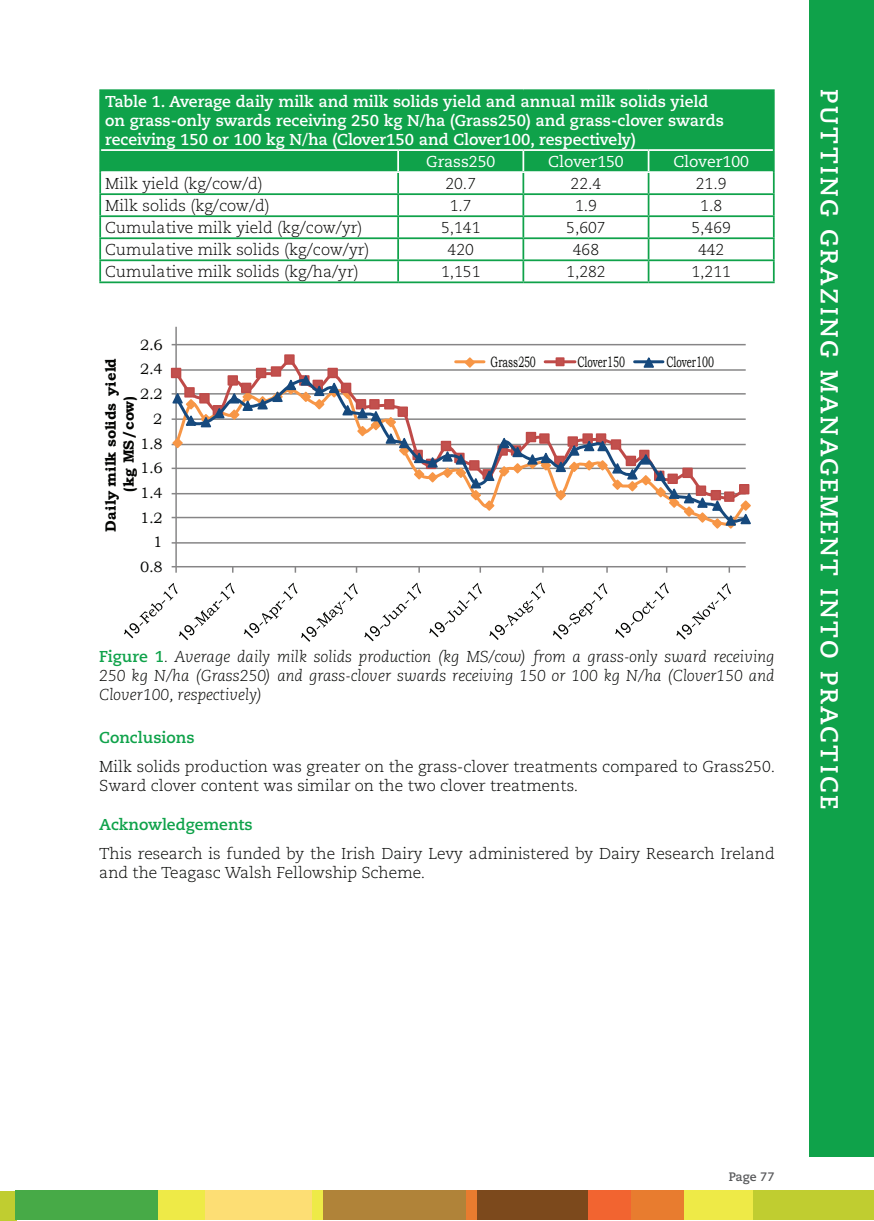
<style>
.page{position:relative;width:874px;height:1221px;background:#fff}
.page>*{position:absolute;margin:0;border:0;box-sizing:border-box;transform-origin:0 0}
.t1{font:700 24.5px "Caecilia LT Std";letter-spacing:.1em;color:#fff}
.t2{font:300 15.75px/18.9px "Caecilia LT Std";color:#040503}
.t3{font:700 15.75px/18.9px "Caecilia LT Std";color:#fff}
.t4{font:italic 300 15.75px/18.9px "Caecilia LT Std";color:#040503;text-align:justify}
.t5{font:700 15.75px "Caecilia LT Std";color:#0fa24a}
.t6{font:15.75px "Caecilia LT Std";color:#fff}
.t7{font:700 14.88px/17.8px "Bookman Old Style";letter-spacing:-.01em;color:#040503;text-align:center}
.t8{font:14.88px "Bookman Old Style";color:#040503}
.t9{font:14.88px "Bookman Old Style";color:#040503;scale:.65 1}
.t10{font:700 12.25px "Caecilia LT Std";letter-spacing:-.005em;color:#57585a}
.s1{font-weight:700;font-style:normal;color:#0fa24a}
</style>
<div class="page">
<div style="left:0;top:1191px;width:17px;height:29px;background:#c0cd30"></div>
<div style="left:15px;top:1190px;width:143px;height:29px;background:#47aa47"></div>
<div style="left:204px;top:1190px;width:108px;height:29px;background:#fdde74"></div>
<div style="left:158px;top:1190px;width:47px;height:29px;background:#eeea47"></div>
<div style="left:322px;top:1190px;width:144px;height:29px;background:#b08339"></div>
<div style="left:312px;top:1190px;width:10px;height:29px;background:#eeea47"></div>
<div style="left:476px;top:1190px;width:112px;height:29px;background:#7c491c"></div>
<div style="left:466px;top:1190px;width:10px;height:29px;background:#e87c2f"></div>
<div style="left:630px;top:1190px;width:54px;height:29px;background:#e87c2f"></div>
<div style="left:587px;top:1190px;width:43px;height:29px;background:#f26430"></div>
<div style="left:751px;top:1190px;width:122px;height:29px;background:#c0cd30"></div>
<div style="left:684px;top:1190px;width:68px;height:29px;background:#eeea47"></div>
<div style="left:101px;top:91px;width:671px;height:80px;background:#0fa24a"></div>
<hr style="left:101px;top:149px;width:297px;height:2px;background:#fff">
<hr style="left:398px;top:149px;width:125px;height:2px;background:#fff">
<hr style="left:397px;top:151px;width:2px;height:20px;background:#fff">
<hr style="left:523px;top:149px;width:125px;height:2px;background:#fff">
<hr style="left:522px;top:151px;width:2px;height:20px;background:#fff">
<hr style="left:648px;top:149px;width:124px;height:2px;background:#fff">
<hr style="left:647px;top:151px;width:2px;height:20px;background:#fff">
<hr style="left:397px;top:173px;width:2px;height:20px;background:#0fa24a">
<hr style="left:522px;top:173px;width:2px;height:20px;background:#0fa24a">
<hr style="left:647px;top:173px;width:2px;height:20px;background:#0fa24a">
<hr style="left:99px;top:193px;width:299px;height:2px;background:#0fa24a">
<hr style="left:398px;top:193px;width:125px;height:2px;background:#0fa24a">
<hr style="left:397px;top:195px;width:2px;height:20px;background:#0fa24a">
<hr style="left:523px;top:193px;width:125px;height:2px;background:#0fa24a">
<hr style="left:522px;top:195px;width:2px;height:20px;background:#0fa24a">
<hr style="left:648px;top:193px;width:126px;height:2px;background:#0fa24a">
<hr style="left:647px;top:195px;width:2px;height:20px;background:#0fa24a">
<hr style="left:99px;top:215px;width:299px;height:2px;background:#0fa24a">
<hr style="left:398px;top:215px;width:125px;height:2px;background:#0fa24a">
<hr style="left:397px;top:217px;width:2px;height:20px;background:#0fa24a">
<hr style="left:523px;top:215px;width:125px;height:2px;background:#0fa24a">
<hr style="left:522px;top:217px;width:2px;height:20px;background:#0fa24a">
<hr style="left:648px;top:215px;width:126px;height:2px;background:#0fa24a">
<hr style="left:647px;top:217px;width:2px;height:20px;background:#0fa24a">
<hr style="left:99px;top:237px;width:299px;height:2px;background:#0fa24a">
<hr style="left:398px;top:237px;width:125px;height:2px;background:#0fa24a">
<hr style="left:397px;top:239px;width:2px;height:20px;background:#0fa24a">
<hr style="left:523px;top:237px;width:125px;height:2px;background:#0fa24a">
<hr style="left:522px;top:239px;width:2px;height:20px;background:#0fa24a">
<hr style="left:648px;top:237px;width:126px;height:2px;background:#0fa24a">
<hr style="left:647px;top:239px;width:2px;height:20px;background:#0fa24a">
<hr style="left:99px;top:259px;width:299px;height:2px;background:#0fa24a">
<hr style="left:398px;top:259px;width:125px;height:2px;background:#0fa24a">
<hr style="left:397px;top:261px;width:2px;height:20px;background:#0fa24a">
<hr style="left:523px;top:259px;width:125px;height:2px;background:#0fa24a">
<hr style="left:522px;top:261px;width:2px;height:20px;background:#0fa24a">
<hr style="left:648px;top:259px;width:126px;height:2px;background:#0fa24a">
<hr style="left:647px;top:261px;width:2px;height:20px;background:#0fa24a">
<hr style="left:99px;top:89px;width:299px;height:2px;background:#0fa24a">
<hr style="left:99px;top:91px;width:2px;height:59px;background:#0fa24a">
<hr style="left:398px;top:89px;width:125px;height:2px;background:#0fa24a">
<hr style="left:523px;top:89px;width:125px;height:2px;background:#0fa24a">
<hr style="left:648px;top:89px;width:126px;height:2px;background:#0fa24a">
<hr style="left:772px;top:91px;width:2px;height:59px;background:#0fa24a">
<hr style="left:99px;top:150px;width:2px;height:22px;background:#0fa24a">
<hr style="left:772px;top:150px;width:2px;height:22px;background:#0fa24a">
<hr style="left:99px;top:172px;width:2px;height:21px;background:#0fa24a">
<hr style="left:772px;top:172px;width:2px;height:21px;background:#0fa24a">
<hr style="left:99px;top:195px;width:2px;height:20px;background:#0fa24a">
<hr style="left:772px;top:195px;width:2px;height:20px;background:#0fa24a">
<hr style="left:99px;top:217px;width:2px;height:20px;background:#0fa24a">
<hr style="left:772px;top:217px;width:2px;height:20px;background:#0fa24a">
<hr style="left:99px;top:239px;width:2px;height:20px;background:#0fa24a">
<hr style="left:772px;top:239px;width:2px;height:20px;background:#0fa24a">
<hr style="left:99px;top:261px;width:2px;height:20px;background:#0fa24a">
<hr style="left:772px;top:261px;width:2px;height:20px;background:#0fa24a">
<hr style="left:99px;top:281px;width:299px;height:2px;background:#0fa24a">
<hr style="left:398px;top:281px;width:125px;height:2px;background:#0fa24a">
<hr style="left:523px;top:281px;width:125px;height:2px;background:#0fa24a">
<hr style="left:648px;top:281px;width:126px;height:2px;background:#0fa24a">
<hr style="left:176px;top:542px;width:569px;height:1px;background:#868586">
<hr style="left:176px;top:344px;width:569px;height:1px;background:#868586">
<hr style="left:175px;top:327px;width:2px;height:239px;background:#868586">
<hr style="left:176px;top:566px;width:569px;height:1px;background:#868586">
<svg style="left:171px;top:566px;width:6px;height:6px"></svg>
<div style="left:284px;top:354px;width:10px;height:11px;border:1px solid #bf4a48"></div>
<svg style="left:124px;top:582px;width:110px;height:58px"></svg>
<svg style="left:243px;top:582px;width:114px;height:59px"></svg>
<svg style="left:364px;top:582px;width:57px;height:59px"></svg>
<svg style="left:429px;top:583px;width:52px;height:54px"></svg>
<svg style="left:489px;top:582px;width:56px;height:58px"></svg>
<svg style="left:553px;top:583px;width:54px;height:56px"></svg>
<svg style="left:615px;top:582px;width:53px;height:56px"></svg>
<svg style="left:676px;top:583px;width:54px;height:56px"></svg>
<svg style="left:171px;top:356px;width:580px;height:174px"></svg>
<div style="left:809px;top:0;width:64px;height:1156px;background:#0fa24a"></div>
<p class="t3" style="left:105px;top:93px;width:620px">Table 1. Average daily milk and milk solids yield and annual milk solids yield on grass-only swards receiving 250 kg N/ha (Grass250) and grass-clover swards receiving 150 or 100 kg N/ha (Clover150 and Clover100, respectively)</p>
<p class="t6" style="left:426px;top:152px;width:70px">Grass250</p>
<p class="t6" style="left:548px;top:152px;width:77px">Clover150</p>
<p class="t6" style="left:673px;top:152px;width:77px">Clover100</p>
<p class="t2" style="left:105px;top:175px;width:159px">Milk yield (kg/cow/d)</p>
<p class="t2" style="left:445px;top:175px;width:32px">20.7</p>
<p class="t2" style="left:570px;top:175px;width:32px">22.4</p>
<p class="t2" style="left:695px;top:175px;width:32px">21.9</p>
<p class="t2" style="left:105px;top:197px;width:166px">Milk solids (kg/cow/d)</p>
<p class="t2" style="left:449px;top:197px;width:23px">1.7</p>
<p class="t2" style="left:574px;top:197px;width:23px">1.9</p>
<p class="t2" style="left:700px;top:197px;width:23px">1.8</p>
<p class="t2" style="left:105px;top:219px;width:259px">Cumulative milk yield (kg/cow/yr)</p>
<p class="t2" style="left:441px;top:219px;width:41px">5,141</p>
<p class="t2" style="left:566px;top:219px;width:41px">5,607</p>
<p class="t2" style="left:691px;top:219px;width:41px">5,469</p>
<p class="t2" style="left:105px;top:241px;width:266px">Cumulative milk solids (kg/cow/yr)</p>
<p class="t2" style="left:447px;top:241px;width:28px">420</p>
<p class="t2" style="left:572px;top:241px;width:28px">468</p>
<p class="t2" style="left:697px;top:241px;width:28px">442</p>
<p class="t2" style="left:105px;top:263px;width:255px">Cumulative milk solids (kg/ha/yr)</p>
<p class="t2" style="left:441px;top:263px;width:41px">1,151</p>
<p class="t2" style="left:566px;top:263px;width:41px">1,282</p>
<p class="t2" style="left:691px;top:263px;width:41px">1,211</p>
<p class="t8" style="left:140px;top:336px;width:24px">2.6</p>
<p class="t7" style="left:102px;top:531px;width:175px;rotate:-90deg">Daily milk solids yield (kg MS/cow)</p>
<p class="t9" style="left:490px;top:353px;width:71px">Grass250</p>
<p class="t9" style="left:577px;top:353px;width:75px">Clover150</p>
<p class="t9" style="left:666px;top:353px;width:75px">Clover100</p>
<p class="t8" style="left:140px;top:361px;width:24px">2.4</p>
<p class="t8" style="left:140px;top:385px;width:24px">2.2</p>
<p class="t8" style="left:153px;top:410px;width:11px">2</p>
<p class="t8" style="left:140px;top:435px;width:24px">1.8</p>
<p class="t8" style="left:140px;top:459px;width:24px">1.6</p>
<p class="t8" style="left:140px;top:484px;width:24px">1.4</p>
<p class="t8" style="left:140px;top:509px;width:24px">1.2</p>
<p class="t8" style="left:153px;top:534px;width:11px">1</p>
<p class="t8" style="left:140px;top:558px;width:24px">0.8</p>
<p class="t4" style="left:99px;top:647px;width:676px"><span class="s1">Figure 1</span>. Average daily milk solids production (kg MS/cow) from a grass-only sward receiving 250 kg N/ha (Grass250) and grass-clover swards receiving 150 or 100 kg N/ha (Clover150 and Clover100, respectively)</p>
<p class="t5" style="left:99px;top:728px;width:97px">Conclusions</p>
<p class="t2" style="left:99px;top:757px;width:677px">Milk solids production was greater on the grass-clover treatments compared to Grass250.<br>Sward clover content was similar on the two clover treatments.</p>
<p class="t5" style="left:99px;top:815px;width:155px">Acknowledgements</p>
<p class="t2" style="left:99px;top:844px;width:676px">This research is funded by the Irish Dairy Levy administered by Dairy Research Ireland and the Teagasc Walsh Fellowship Scheme.</p>
<h1 class="t1" style="left:843px;top:89px;width:721px;rotate:90deg">PUTTING GRAZING MANAGEMENT INTO PRACTICE</h1>
<p class="t10" style="left:728px;top:1169px;width:47px">Page 77</p>
</div>
